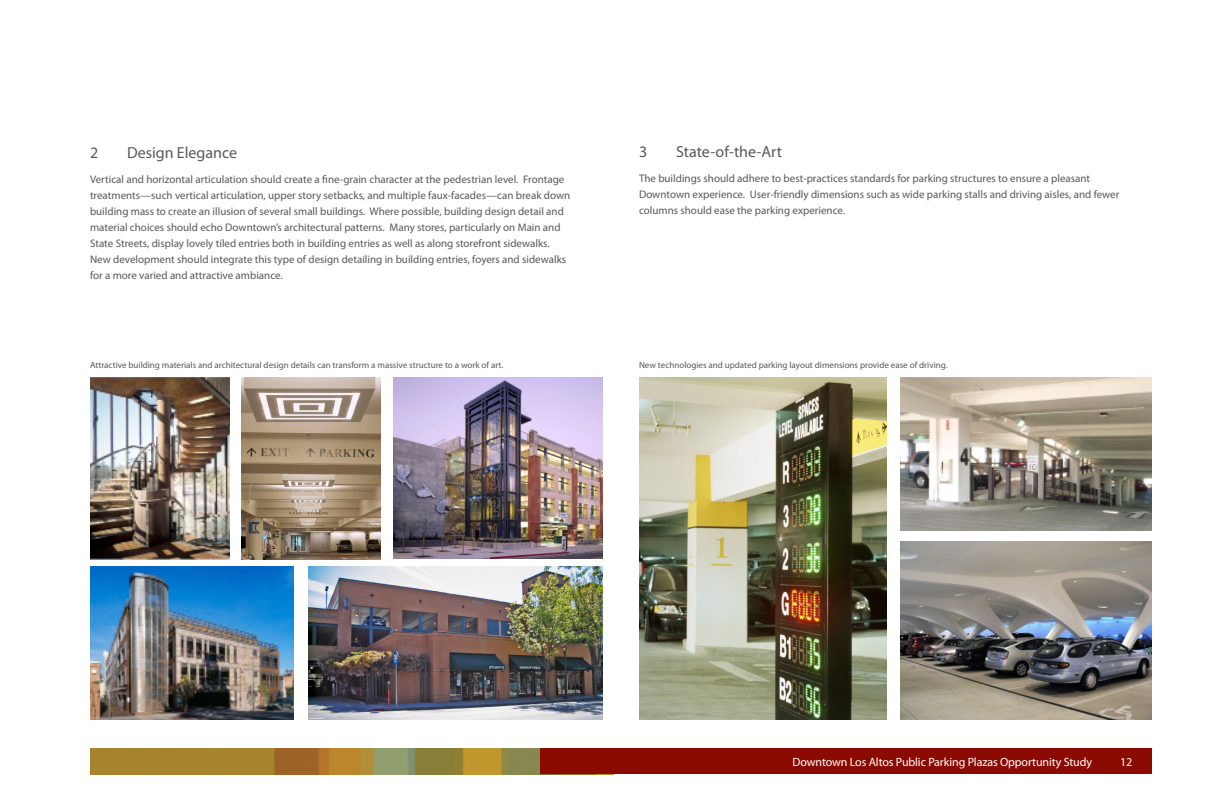
<style>
.page{position:relative;width:1224px;height:792px;background:#fff}
.page>*{position:absolute;margin:0;border:0;box-sizing:border-box;transform-origin:0 0}
.Heading{font:16px "Myriad Pro";color:#57585a}
.main_title{font:12px "Myriad Pro";letter-spacing:-.01em;color:#fff}
.body_text{font:12px "Myriad Pro";color:#fff}
.text_2{font:11px/16px "Myriad Pro";color:#57585a}
.text_2-2{font:9px "Myriad Pro";color:#57585a}
</style>
<div class="page">
<img style="left:90px;top:748px;width:450px;height:26px">
<div style="left:540px;top:748px;width:612px;height:26px;background:#8b0a02"></div>
<img style="left:900px;top:377px;width:252px;height:153px">
<img style="left:639px;top:377px;width:248px;height:343px">
<img style="left:900px;top:541px;width:252px;height:179px">
<img style="left:90px;top:377px;width:140px;height:183px">
<img style="left:241px;top:377px;width:139px;height:182px">
<img style="left:90px;top:567px;width:204px;height:153px">
<img style="left:393px;top:377px;width:210px;height:181px">
<img style="left:309px;top:567px;width:294px;height:153px">
<p class="Heading" style="left:90px;top:143px;width:10px">2</p>
<p class="Heading" style="left:127px;top:143px;width:112px">Design Elegance</p>
<p class="text_2" style="left:90px;top:171px;width:482px">Vertical and horizontal articulation should create a fine-grain character at the pedestrian level. Frontage treatments—such vertical articulation, upper story setbacks, and multiple faux-facades—can break down building mass to create an illusion of several small buildings. Where possible, building design detail and material choices should echo Downtown’s architectural patterns. Many stores, particularly on Main and State Streets, display lovely tiled entries both in building entries as well as along storefront sidewalks.<br>New development should integrate this type of design detailing in building entries, foyers and sidewalks for a more varied and attractive ambiance.</p>
<p class="Heading" style="left:639px;top:142px;width:10px">3</p>
<p class="Heading" style="left:676px;top:142px;width:108px">State-of-the-Art</p>
<p class="text_2" style="left:639px;top:170px;width:482px">The buildings should adhere to best-practices standards for parking structures to ensure a pleasant<br>Downtown experience. User-friendly dimensions such as wide parking stalls and driving aisles, and fewer columns should ease the parking experience.</p>
<p class="text_2-2" style="left:90px;top:359px;width:415px">Attractive building materials and architectural design details can transform a massive structure to a work of art.</p>
<p class="text_2-2" style="left:639px;top:359px;width:310px">New technologies and updated parking layout dimensions provide ease of driving.</p>
<p class="main_title" style="left:793px;top:754px;width:301px">Downtown Los Altos Public Parking Plazas Opportunity Study</p>
<p class="body_text" style="left:1120px;top:755px;width:14px">12</p>
</div>
